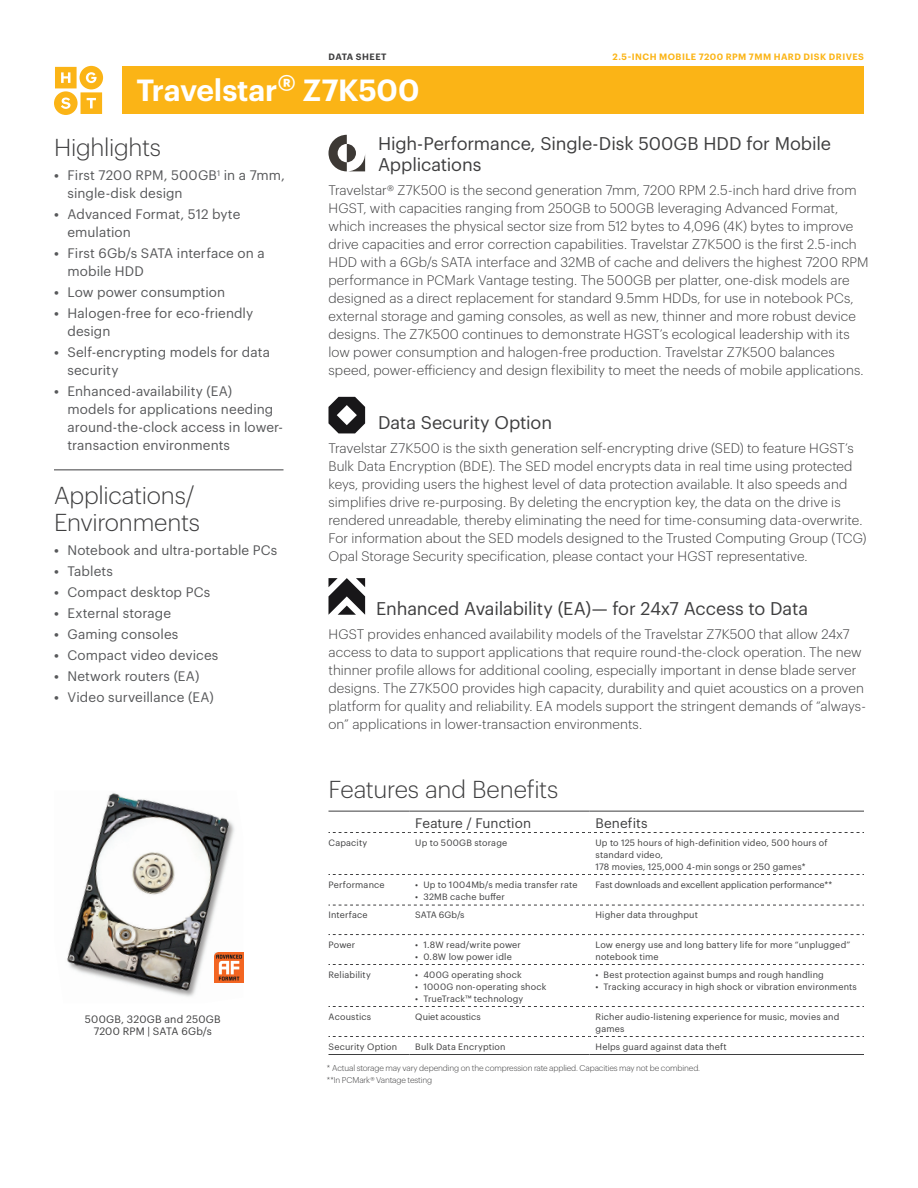
<style>
.page{position:relative;width:918px;height:1188px;background:#fff}
.page>*{position:absolute;margin:0;border:0;box-sizing:border-box;transform-origin:0 0}
.Headline_Reversed{font:600 30px "Graphik";letter-spacing:-.005em;color:#fff}
.HEADLINE_V2{font:300 24px/27px "Graphik";letter-spacing:-.01em;color:#3e3e3f}
.SUBHEAD{font:18px/21px "Graphik";letter-spacing:-.005em;color:#3e3e3f}
.Body_copy{font:300 13.5px/18px "Graphik";letter-spacing:.005em;color:#3e3e3f}
.BODY_COPY{font:300 13.5px/18px "Graphik";letter-spacing:.005em;color:#3e3e3f}
.t1{font:13.5px/18px "Graphik";letter-spacing:.005em;color:#57585a}
.Table_heading{font:13.5px "Graphik";letter-spacing:.005em;color:#3e3e3f}
.PHOTO_CAPTION{font:10.5px/12px "Graphik";letter-spacing:.015em;color:#3e3e3f;text-align:center}
.Table_copy{font:9px/12px "Graphik";letter-spacing:.02em;color:#3e3e3f}
.Table_copy-2{font:9px "Graphik";color:#3e3e3f}
.table_copy_collapsed{font:9px "Graphik";letter-spacing:.02em;color:#3e3e3f}
.header_subheader{font:600 9px "Graphik";letter-spacing:.05em;color:#fbb416}
.t2{font:600 9px "Graphik";letter-spacing:.05em;color:#3e3e3f}
.FOOTNOTES{font:300 8.25px "Graphik";letter-spacing:-.015em;color:#3e3e3f}
.s1{font-size:36px}
.s2{font-weight:600}
</style>
<div class="page">
<hr style="left:54px;top:470px;width:230px;height:1px;background:#3e3e3f">
<svg style="left:328px;top:578px;width:37px;height:37px"></svg>
<img style="left:67px;top:792px;width:176px;height:205px">
<img style="left:215px;top:953px;width:28px;height:30px">
<svg style="left:328px;top:397px;width:37px;height:36px"></svg>
<hr style="left:328px;top:811px;width:81px;height:1px;background:#3e3e3f">
<hr style="left:409px;top:811px;width:181px;height:1px;background:#3e3e3f">
<hr style="left:590px;top:811px;width:274px;height:1px;background:#3e3e3f">
<svg style="left:328px;top:832px;width:536px;height:1px"></svg>
<svg style="left:328px;top:874px;width:536px;height:1px"></svg>
<svg style="left:328px;top:905px;width:536px;height:1px"></svg>
<svg style="left:328px;top:934px;width:536px;height:1px"></svg>
<svg style="left:328px;top:964px;width:536px;height:1px"></svg>
<svg style="left:328px;top:1006px;width:536px;height:1px"></svg>
<hr style="left:328px;top:1054px;width:81px;height:1px;background:#3e3e3f">
<hr style="left:409px;top:1054px;width:181px;height:1px;background:#3e3e3f">
<svg style="left:328px;top:1036px;width:536px;height:1px"></svg>
<hr style="left:590px;top:1054px;width:274px;height:1px;background:#3e3e3f">
<div style="left:123px;top:66px;width:741px;height:48px;background:#fbb416"></div>
<svg style="left:54px;top:66px;width:49px;height:49px"></svg>
<svg style="left:329px;top:135px;width:36px;height:36px"></svg>
<p class="t2" style="left:329px;top:50px;width:60px">DATA SHEET</p>
<p class="header_subheader" style="left:613px;top:50px;width:253px">2.5-INCH MOBILE 7200 RPM 7MM HARD DISK DRIVES</p>
<p class="Headline_Reversed" style="left:136px;top:67px;width:285px">Travelstar<span class="s1">®</span> Z7K500</p>
<p class="HEADLINE_V2" style="left:54px;top:132px;width:109px">Highlights</p>
<p class="t1" style="left:68px;top:165px;width:219px;text-indent:-14px"><span class="s2">•</span> First 7200 RPM, 500GB<sup>1</sup> in a 7mm, single-disk design</p>
<p class="t1" style="left:68px;top:204px;width:174px;text-indent:-14px"><span class="s2">•</span> Advanced Format, 512 byte emulation</p>
<p class="t1" style="left:68px;top:243px;width:199px;text-indent:-14px"><span class="s2">•</span> First 6Gb/s SATA interface on a mobile HDD</p>
<p class="t1" style="left:54px;top:282px;width:173px"><span class="s2">•</span> Low power consumption</p>
<p class="t1" style="left:68px;top:303px;width:187px;text-indent:-14px"><span class="s2">•</span> Halogen-free for eco-friendly design</p>
<p class="t1" style="left:68px;top:342px;width:204px;text-indent:-14px"><span class="s2">•</span> Self-encrypting models for data security</p>
<p class="t1" style="left:68px;top:381px;width:217px;text-indent:-14px"><span class="s2">•</span> Enhanced-availability (EA)<br>models for applications needing around-the-clock access in lower&shy;transaction environments</p>
<p class="HEADLINE_V2" style="left:54px;top:480px;width:147px">Applications/<br>Environments</p>
<p class="t1" style="left:54px;top:540px;width:225px"><span class="s2">•</span> Notebook and ultra-portable PCs</p>
<p class="t1" style="left:54px;top:561px;width:60px"><span class="s2">•</span> Tablets</p>
<p class="t1" style="left:54px;top:582px;width:158px"><span class="s2">•</span> Compact desktop PCs</p>
<p class="t1" style="left:54px;top:603px;width:119px"><span class="s2">•</span> External storage</p>
<p class="t1" style="left:54px;top:624px;width:126px"><span class="s2">•</span> Gaming consoles</p>
<p class="t1" style="left:54px;top:645px;width:166px"><span class="s2">•</span> Compact video devices</p>
<p class="t1" style="left:54px;top:666px;width:147px"><span class="s2">•</span> Network routers (EA)</p>
<p class="t1" style="left:54px;top:687px;width:161px"><span class="s2">•</span> Video surveillance (EA)</p>
<p class="PHOTO_CAPTION" style="left:85px;top:1012px;width:137px">500GB, 320GB and 250GB<br>7200 RPM | SATA 6Gb/s</p>
<p class="SUBHEAD" style="left:378px;top:131px;width:455px">High-Performance, Single-Disk 500GB HDD for Mobile<br>Applications</p>
<p class="BODY_COPY" style="left:328px;top:180px;width:542px">Travelstar® Z7K500 is the second generation 7mm, 7200 RPM 2.5-inch hard drive from HGST, with capacities ranging from 250GB to 500GB leveraging Advanced Format, which increases the physical sector size from 512 bytes to 4,096 (4K) bytes to improve drive capacities and error correction capabilities. Travelstar Z7K500 is the first 2.5-inch HDD with a 6Gb/s SATA interface and 32MB of cache and delivers the highest 7200 RPM performance in PCMark Vantage testing. The 500GB per platter, one-disk models are designed as a direct replacement for standard 9.5mm HDDs, for use in notebook PCs, external storage and gaming consoles, as well as new, thinner and more robust device designs. The Z7K500 continues to demonstrate HGST’s ecological leadership with its low power consumption and halogen-free production. Travelstar Z7K500 balances speed, power-efficiency and design flexibility to meet the needs of mobile applications.</p>
<p class="SUBHEAD" style="left:378px;top:410px;width:176px">Data Security Option</p>
<p class="Body_copy" style="left:328px;top:438px;width:540px">Travelstar Z7K500 is the sixth generation self-encrypting drive (SED) to feature HGST’s Bulk Data Encryption (BDE). The SED model encrypts data in real time using protected keys, providing users the highest level of data protection available. It also speeds and simplifies drive re-purposing. By deleting the encryption key, the data on the drive is rendered unreadable, thereby eliminating the need for time-consuming data-overwrite.<br>For information about the SED models designed to the Trusted Computing Group (TCG)<br>Opal Storage Security specification, please contact your HGST representative.</p>
<p class="SUBHEAD" style="left:376px;top:596px;width:433px">Enhanced Availability (EA)— for 24x7 Access to Data</p>
<p class="Body_copy" style="left:328px;top:624px;width:539px">HGST provides enhanced availability models of the Travelstar Z7K500 that allow 24x7 access to data to support applications that require round-the-clock operation. The new thinner profile allows for additional cooling, especially important in dense blade server designs. The Z7K500 provides high capacity, durability and quiet acoustics on a proven platform for quality and reliability. EA models support the stringent demands of “always&shy;on” applications in lower-transaction environments.</p>
<p class="HEADLINE_V2" style="left:328px;top:774px;width:231px">Features and Benefits</p>
<p class="Table_heading" style="left:415px;top:813px;width:117px">Feature / Function</p>
<p class="Table_heading" style="left:596px;top:813px;width:54px">Benefits</p>
<p class="Table_copy" style="left:328px;top:836px;width:40px">Capacity</p>
<p class="Table_copy" style="left:415px;top:836px;width:94px">Up to 500GB storage</p>
<p class="Table_copy" style="left:596px;top:836px;width:234px">Up to 125 hours of high-definition video, 500 hours of standard video,<br>178 movies, 125,000 4-min songs or 250 games*</p>
<p class="Table_copy" style="left:328px;top:878px;width:58px">Performance</p>
<p class="Table_copy" style="left:415px;top:878px;width:164px">• Up to 1004Mb/s media transfer rate</p>
<p class="Table_copy" style="left:415px;top:890px;width:91px">• 32MB cache buffer</p>
<p class="Table_copy-2" style="left:596px;top:878px;width:238px">Fast downloads and excellent application performance**</p>
<p class="Table_copy" style="left:328px;top:908px;width:41px">Interface</p>
<p class="Table_copy" style="left:415px;top:908px;width:51px">SATA 6Gb/s</p>
<p class="Table_copy" style="left:596px;top:908px;width:104px">Higher data throughput</p>
<p class="Table_copy" style="left:328px;top:938px;width:28px">Power</p>
<p class="Table_copy" style="left:415px;top:938px;width:107px">• 1.8W read/write power</p>
<p class="Table_copy" style="left:415px;top:950px;width:98px">• 0.8W low power idle</p>
<p class="Table_copy" style="left:596px;top:938px;width:256px">Low energy use and long battery life for more “unplugged” notebook time</p>
<p class="Table_copy" style="left:328px;top:968px;width:44px">Reliability</p>
<p class="Table_copy" style="left:415px;top:968px;width:108px">• 400G operating shock</p>
<p class="Table_copy" style="left:415px;top:980px;width:133px">• 1000G non-operating shock</p>
<p class="Table_copy" style="left:415px;top:992px;width:110px">• TrueTrack™ technology</p>
<p class="Table_copy" style="left:596px;top:968px;width:230px">• Best protection against bumps and rough handling</p>
<p class="Table_copy" style="left:596px;top:980px;width:263px">• Tracking accuracy in high shock or vibration environments</p>
<p class="Table_copy" style="left:328px;top:1010px;width:44px">Acoustics</p>
<p class="Table_copy-2" style="left:415px;top:1010px;width:67px">Quiet acoustics</p>
<p class="Table_copy" style="left:596px;top:1010px;width:245px">Richer audio-listening experience for music, movies and games</p>
<p class="Table_copy" style="left:328px;top:1040px;width:70px">Security Option</p>
<p class="table_copy_collapsed" style="left:415px;top:1040px;width:92px">Bulk Data Encryption</p>
<p class="table_copy_collapsed" style="left:596px;top:1040px;width:133px">Helps guard against data theft</p>
<p class="FOOTNOTES" style="left:327px;top:1062px;width:375px">* Actual storage may vary depending on the compression rate applied. Capacities may not be combined.</p>
<p class="FOOTNOTES" style="left:327px;top:1074px;width:107px">**In PCMark® Vantage testing</p>
</div>
